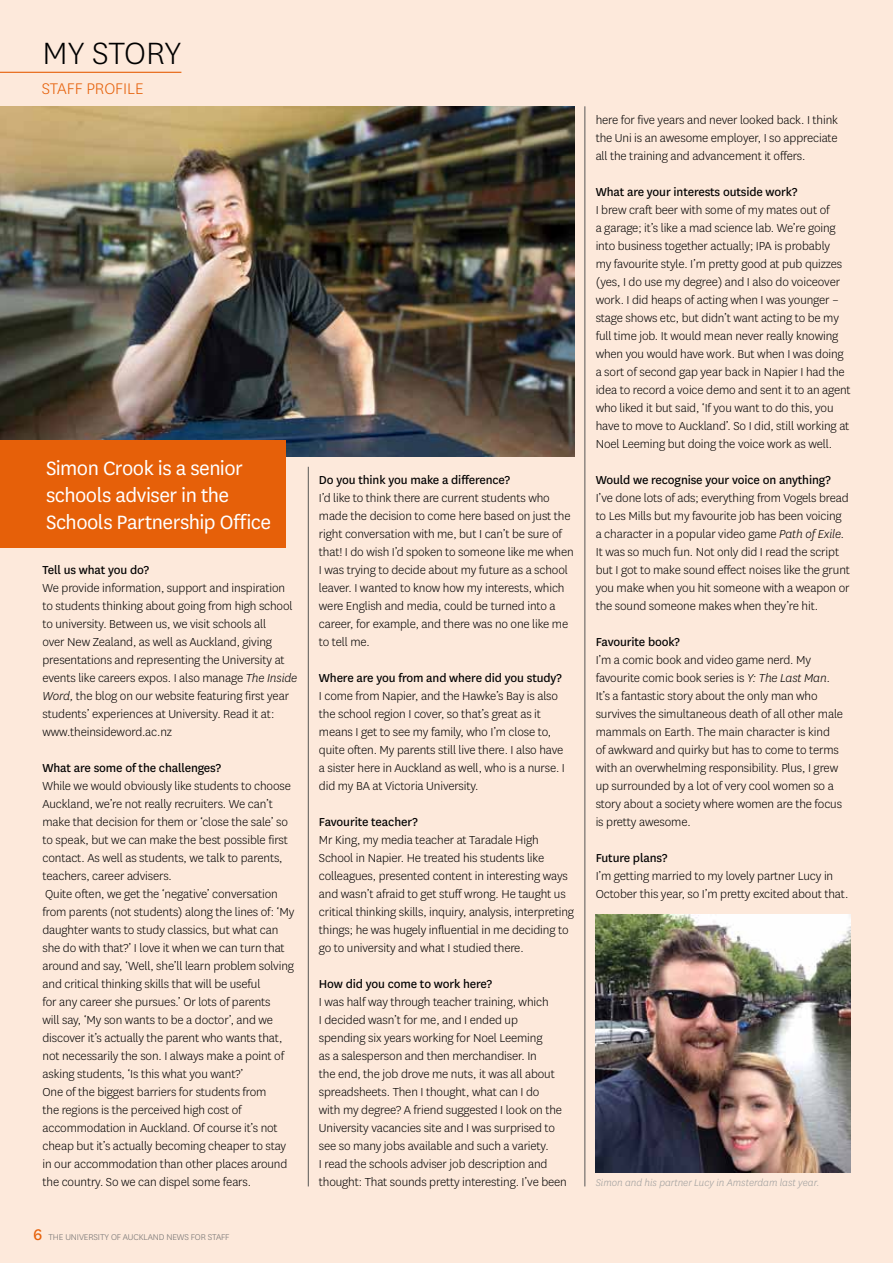
<style>
.page{position:relative;width:893px;height:1263px;background:#fde9db}
.page>*{position:absolute;margin:0;border:0;box-sizing:border-box;transform-origin:0 0}
.t1{font:300 36px "National";letter-spacing:-.01em;color:#000}
.t2{font:22.5px/27px "National";letter-spacing:-.025em;color:#fff}
.t3{font:300 18px "National";color:#e66009}
.t4{font:300 13.5px/18px "National";letter-spacing:-.01em;color:#000}
.t5{font:13.5px "National";letter-spacing:-.01em;color:#000}
.t6{font:italic 300 11.25px "National";color:#9d9d9c}
.t7{font:300 9.75px "National";letter-spacing:-.01em;color:#706f6f}
.s1{font-style:italic}
.s2{font-weight:400;font-size:18px;color:#e66009}
</style>
<div class="page">
<hr style="left:0;top:72px;width:181px;height:1px;background:#e66009">
<hr style="left:308px;top:467px;width:1px;height:719px;background:#575756">
<hr style="left:584px;top:106px;width:1px;height:1080px;background:#575756">
<img style="left:595px;top:914px;width:255px;height:258px">
<img style="left:0;top:106px;width:574px;height:350px">
<div style="left:0;top:440px;width:286px;height:107px;background:#e66009"></div>
<h1 class="t1" style="left:43px;top:30px;width:140px">MY STORY</h1>
<h3 class="t3" style="left:42px;top:78px;width:103px">STAFF PROFILE</h3>
<h2 class="t2" style="left:46px;top:454px;width:227px">Simon Crook is a senior schools adviser in the<br>Schools Partnership Office</h2>
<p class="t5" style="left:43px;top:561px;width:108px">Tell us what you do?</p>
<p class="t4" style="left:43px;top:579px;width:256px">We provide information, support and inspiration to students thinking about going from high school to university. Between us, we visit schools all<br>over New Zealand, as well as Auckland, giving presentations and representing the University at events like careers expos. I also manage <span class="s1">The Inside Word,</span> the blog on our website featuring first year students’ experiences at University. Read it at: www.theinsideword.ac.nz</p>
<p class="t5" style="left:43px;top:759px;width:180px">What are some of the challenges?</p>
<p class="t4" style="left:43px;top:777px;width:253px">While we would obviously like students to choose Auckland, we’re not really recruiters. We can’t make that decision for them or ‘close the sale’ so to speak, but we can make the best possible first contact. As well as students, we talk to parents, teachers, career advisers.<br>Quite often, we get the ‘negative’ conversation from parents (not students) along the lines of: ‘My daughter wants to study classics, but what can she do with that?’ I love it when we can turn that around and say, ‘Well, she’ll learn problem solving and critical thinking skills that will be useful<br>for any career she pursues.’ Or lots of parents<br>will say, ‘My son wants to be a doctor’, and we discover it’s actually the parent who wants that, not necessarily the son. I always make a point of asking students, ‘Is this what you want?’<br>One of the biggest barriers for students from<br>the regions is the perceived high cost of accommodation in Auckland. Of course it’s not cheap but it’s actually becoming cheaper to stay in our accommodation than other places around the country. So we can dispel some fears.</p>
<p class="t7" style="left:33px;top:1231px;width:198px"><span class="s2">6</span> THE UNIVERSITY OF AUCKLAND NEWS FOR STAFF</p>
<p class="t5" style="left:319px;top:471px;width:193px">Do you think you make a difference?</p>
<p class="t4" style="left:319px;top:489px;width:256px">I’d like to think there are current students who made the decision to come here based on just the right conversation with me, but I can’t be sure of that! I do wish I’d spoken to someone like me when I was trying to decide about my future as a school leaver. I wanted to know how my interests, which were English and media, could be turned into a career, for example, and there was no one like me to tell me.</p>
<p class="t5" style="left:319px;top:669px;width:244px">Where are you from and where did you study?</p>
<p class="t4" style="left:319px;top:687px;width:248px">I come from Napier, and the Hawke’s Bay is also the school region I cover, so that’s great as it means I get to see my family, who I’m close to, quite often. My parents still live there. I also have a sister here in Auckland as well, who is a nurse. I did my BA at Victoria University.</p>
<p class="t5" style="left:319px;top:813px;width:100px">Favourite teacher?</p>
<p class="t4" style="left:319px;top:831px;width:257px">Mr King, my media teacher at Taradale High School in Napier. He treated his students like colleagues, presented content in interesting ways and wasn’t afraid to get stuff wrong. He taught us critical thinking skills, inquiry, analysis, interpreting things; he was hugely influential in me deciding to go to university and what I studied there.</p>
<p class="t5" style="left:319px;top:975px;width:175px">How did you come to work here?</p>
<p class="t4" style="left:319px;top:993px;width:250px">I was half way through teacher training, which<br>I decided wasn’t for me, and I ended up spending six years working for Noel Leeming<br>as a salesperson and then merchandiser. In<br>the end, the job drove me nuts, it was all about spreadsheets. Then I thought, what can I do<br>with my degree? A friend suggested I look on the University vacancies site and I was surprised to see so many jobs available and such a variety.<br>I read the schools adviser job description and thought: That sounds pretty interesting. I’ve been</p>
<p class="t4" style="left:596px;top:110px;width:244px;text-align:justify">here for five years and never looked back. I think the Uni is an awesome employer, I so appreciate all the training and advancement it offers.</p>
<p class="t5" style="left:596px;top:183px;width:203px">What are your interests outside work?</p>
<p class="t4" style="left:596px;top:200px;width:257px">I brew craft beer with some of my mates out of<br>a garage; it’s like a mad science lab. We’re going into business together actually; IPA is probably<br>my favourite style. I’m pretty good at pub quizzes (yes, I do use my degree) and I also do voiceover work. I did heaps of acting when I was younger – stage shows etc, but didn’t want acting to be my full time job. It would mean never really knowing when you would have work. But when I was doing a sort of second gap year back in Napier I had the idea to record a voice demo and sent it to an agent who liked it but said, ‘If you want to do this, you have to move to Auckland’. So I did, still working at Noel Leeming but doing the voice work as well.</p>
<p class="t5" style="left:596px;top:471px;width:237px">Would we recognise your voice on anything?</p>
<p class="t4" style="left:596px;top:488px;width:256px">I’ve done lots of ads; everything from Vogels bread to Les Mills but my favourite job has been voicing a character in a popular video game <span class="s1">Path of Exile.<br></span>It was so much fun. Not only did I read the script but I got to make sound effect noises like the grunt you make when you hit someone with a weapon or the sound someone makes when they’re hit.</p>
<p class="t5" style="left:596px;top:633px;width:86px">Favourite book?</p>
<p class="t4" style="left:596px;top:650px;width:249px">I’m a comic book and video game nerd. My favourite comic book series is <span class="s1">Y: The Last Man.<br></span>It’s a fantastic story about the only man who survives the simultaneous death of all other male mammals on Earth. The main character is kind of awkward and quirky but has to come to terms with an overwhelming responsibility. Plus, I grew up surrounded by a lot of very cool women so a story about a society where women are the focus is pretty awesome.</p>
<p class="t5" style="left:596px;top:849px;width:73px">Future plans?</p>
<p class="t4" style="left:596px;top:866px;width:254px">I’m getting married to my lovely partner Lucy in<br>October this year, so I’m pretty excited about that.</p>
<p class="t6" style="left:596px;top:1176px;width:225px">Simon and his partner Lucy in Amsterdam last year.</p>
</div>
